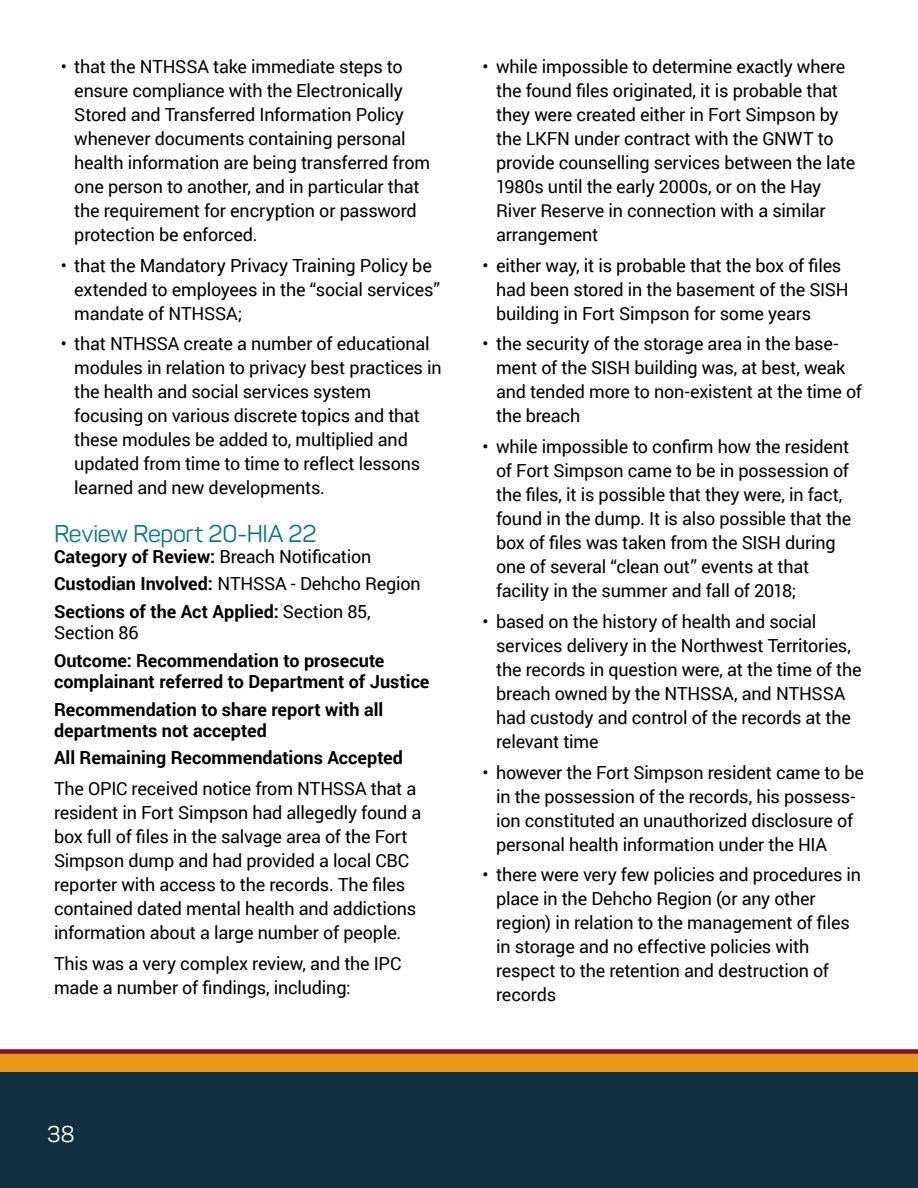
<style>
.page{position:relative;width:918px;height:1188px;background:#fff}
.page>*{position:absolute;margin:0;border:0;box-sizing:border-box;transform-origin:0 0}
.t1{font:24px "Panton W01";letter-spacing:-.01em;color:#077688}
.t2{font:22.5px "Panton W01";color:#fff}
.t3{font:18px/24px "Roboto";letter-spacing:-.01em;color:#000}
.t4{font:700 18px/27.8px "Roboto";color:#000}
.s1{font-weight:400}
</style>
<div class="page">
<svg style="left:0;top:1049px;width:918px;height:24px;background:#cb7b20"></svg>
<div style="left:0;top:1073px;width:918px;height:115px;background:#122f41"></div>
<p class="t3" style="left:74px;top:54px;width:358px;text-indent:-14px">• that the NTHSSA take immediate steps to ensure compliance with the Electronically Stored and Transferred Information Policy whenever documents containing personal health information are being transferred from one person to another, and in particular that the requirement for encryption or password protection be enforced.</p>
<p class="t3" style="left:74px;top:253px;width:367px;text-indent:-14px">• that the Mandatory Privacy Training Policy be extended to employees in the “social services” mandate of NTHSSA;</p>
<p class="t3" style="left:74px;top:331px;width:369px;text-indent:-14px">• that NTHSSA create a number of educational modules in relation to privacy best practices in the health and social services system focusing on various discrete topics and that these modules be added to, multiplied and updated from time to time to reflect lessons learned and new developments.</p>
<h1 class="t1" style="left:54px;top:520px;width:264px">Review Report 20-HIA 22</h1>
<p class="t4" style="left:54px;top:542px;width:368px">Category of Review: <span class="s1">Breach Notification<br></span>Custodian Involved: <span class="s1">NTHSSA - Dehcho Region<br></span>Sections of the Act Applied: <span class="s1">Section 85,</span></p>
<p class="t3" style="left:54px;top:620px;width:86px">Section 86</p>
<p class="t4" style="left:54px;top:649px;width:377px;line-height:21px">Outcome: Recommendation to prosecute complainant referred to Department of Justice</p>
<p class="t4" style="left:54px;top:698px;width:331px;line-height:21px">Recommendation to share report with all departments not accepted</p>
<p class="t4" style="left:54px;top:743px;width:351px">All Remaining Recommendations Accepted</p>
<p class="t3" style="left:54px;top:776px;width:369px">The OPIC received notice from NTHSSA that a resident in Fort Simpson had allegedly found a box full of files in the salvage area of the Fort Simpson dump and had provided a local CBC reporter with access to the records. The files contained dated mental health and addictions information about a large number of people.</p>
<p class="t3" style="left:54px;top:951px;width:349px">This was a very complex review, and the IPC made a number of findings, including:</p>
<p class="t3" style="left:496px;top:54px;width:361px;text-indent:-14px">• while impossible to determine exactly where the found files originated, it is probable that they were created either in Fort Simpson by the LKFN under contract with the GNWT to provide counselling services between the late 1980s until the early 2000s, or on the Hay River Reserve in connection with a similar arrangement</p>
<p class="t3" style="left:496px;top:253px;width:354px;text-indent:-14px">• either way, it is probable that the box of files had been stored in the basement of the SISH building in Fort Simpson for some years</p>
<p class="t3" style="left:496px;top:331px;width:367px;text-indent:-14px">• the security of the storage area in the base&shy;ment of the SISH building was, at best, weak and tended more to non-existent at the time of the breach</p>
<p class="t3" style="left:496px;top:434px;width:357px;text-indent:-14px">• while impossible to confirm how the resident of Fort Simpson came to be in possession of the files, it is possible that they were, in fact, found in the dump. It is also possible that the box of files was taken from the SISH during one of several “clean out” events at that facility in the summer and fall of 2018;</p>
<p class="t3" style="left:496px;top:609px;width:367px;text-indent:-14px">• based on the history of health and social services delivery in the Northwest Territories, the records in question were, at the time of the breach owned by the NTHSSA, and NTHSSA had custody and control of the records at the relevant time</p>
<p class="t3" style="left:496px;top:760px;width:369px;text-indent:-14px">• however the Fort Simpson resident came to be in the possession of the records, his possess&shy;ion constituted an unauthorized disclosure of personal health information under the HIA</p>
<p class="t3" style="left:496px;top:862px;width:367px;text-indent:-14px">• there were very few policies and procedures in place in the Dehcho Region (or any other region) in relation to the management of files in storage and no effective policies with respect to the retention and destruction of records</p>
<p class="t2" style="left:47px;top:1121px;width:29px">38</p>
</div>
